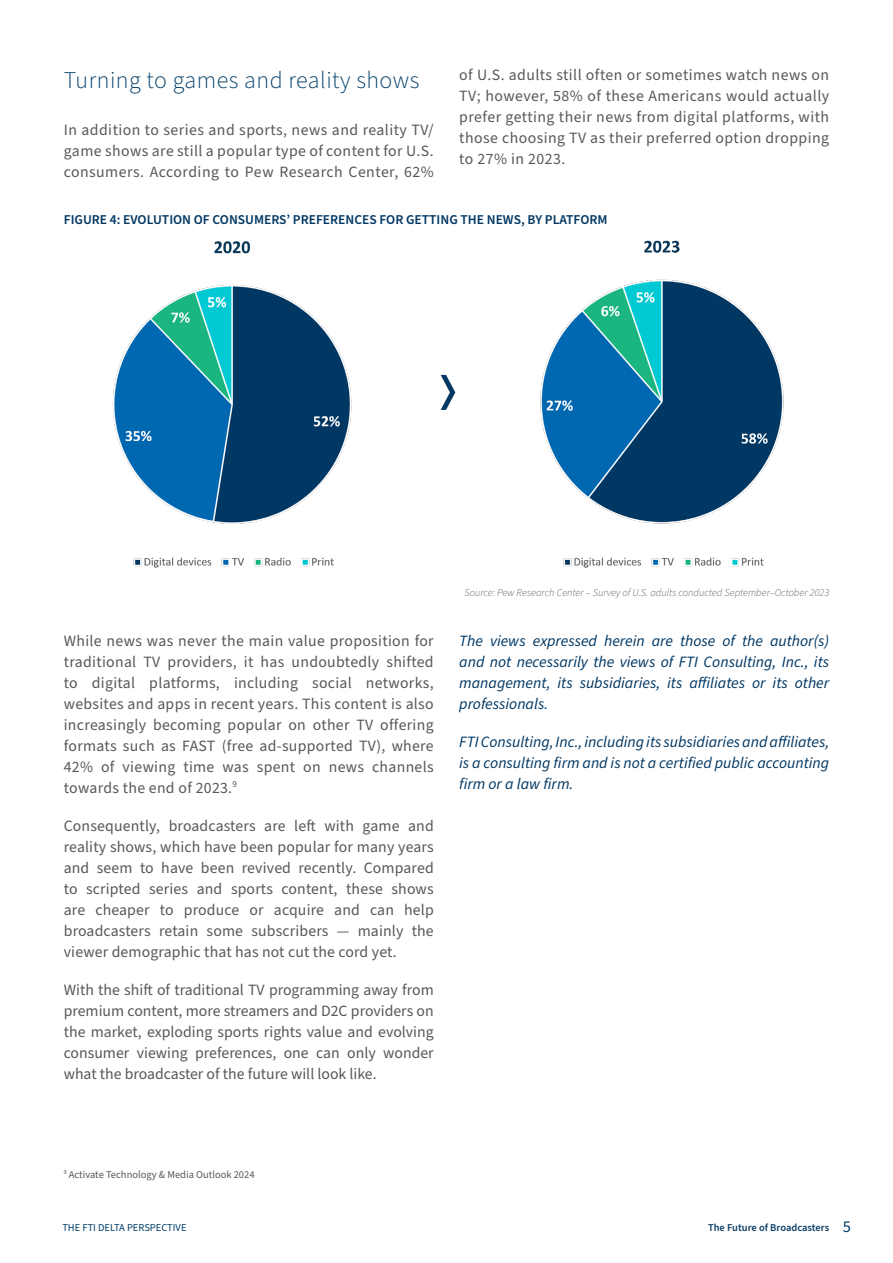
<style>
.page{position:relative;width:893px;height:1263px;background:#fff}
.page>*{position:absolute;margin:0;border:0;box-sizing:border-box;transform-origin:0 0}
.t1{font:300 24px "Source Sans Pro";letter-spacing:.02em;color:#003e69}
.BODY_COPY{font:15.75px/21px "Source Sans Pro";letter-spacing:.02em;color:#57585a;text-align:justify}
.BODY_COPY-2{font:italic 15.75px/21px "Source Sans Pro";color:#013763;text-align:justify}
.FIGURE_TEXT{font:600 13.5px "Source Sans Pro";color:#013763}
.t2{font:italic 300 10.5px "Source Sans Pro";color:#57585a}
.SOURCE_INFO{font:10.5px "Source Sans Pro";color:#57585a}
.t3{font:600 10.5px "Source Sans Pro";color:#0e4067}
.t4{font:10.5px "Source Sans Pro";color:#003e69}
.s1{font-weight:400;font-size:16.5px;color:#003e69}
</style>
<div class="page">
<img style="left:112px;top:240px;width:672px;height:328px">
<h4 class="t1" style="left:64px;top:64px;width:357px">Turning to games and reality shows</h4>
<p class="BODY_COPY" style="left:64px;top:120px;width:371px">In addition to series and sports, news and reality TV/ game shows are still a popular type of content for U.S. consumers. According to Pew Research Center, 62%</p>
<p class="BODY_COPY" style="left:459px;top:65px;width:371px">of U.S. adults still often or sometimes watch news on TV; however, 58% of these Americans would actually prefer getting their news from digital platforms, with those choosing TV as their preferred option dropping to 27% in 2023.</p>
<p class="FIGURE_TEXT" style="left:64px;top:210px;width:545px">FIGURE 4: EVOLUTION OF CONSUMERS’ PREFERENCES FOR GETTING THE NEWS, BY PLATFORM</p>
<p class="BODY_COPY" style="left:64px;top:630px;width:371px">While news was never the main value proposition for traditional TV providers, it has undoubtedly shifted to digital platforms, including social networks, websites and apps in recent years. This content is also increasingly becoming popular on other TV offering formats such as FAST (free ad-supported TV), where 42% of viewing time was spent on news channels towards the end of 2023.<sup>9</sup></p>
<p class="BODY_COPY" style="left:64px;top:815px;width:371px">Consequently, broadcasters are left with game and reality shows, which have been popular for many years and seem to have been revived recently. Compared to scripted series and sports content, these shows are cheaper to produce or acquire and can help broadcasters retain some subscribers — mainly the viewer demographic that has not cut the cord yet.</p>
<p class="BODY_COPY" style="left:64px;top:979px;width:371px">With the shift of traditional TV programming away from premium content, more streamers and D2C providers on the market, exploding sports rights value and evolving consumer viewing preferences, one can only wonder what the broadcaster of the future will look like.</p>
<p class="t2" style="left:465px;top:585px;width:366px">Source: Pew Research Center – Survey of U.S. adults conducted September–October 2023</p>
<p class="BODY_COPY-2" style="left:459px;top:630px;width:371px">The views expressed herein are those of the author(s) and not necessarily the views of FTI Consulting, Inc., its management, its subsidiaries, its affiliates or its other professionals.</p>
<p class="BODY_COPY-2" style="left:459px;top:731px;width:371px">FTI Consulting, Inc., including its subsidiaries and affiliates, is a consulting firm and is not a certified public accounting firm or a law firm.</p>
<p class="SOURCE_INFO" style="left:64px;top:1167px;width:192px"><sup>9</sup> Activate Technology &amp; Media Outlook 2024</p>
<p class="t4" style="left:62px;top:1220px;width:126px">THE FTI DELTA PERSPECTIVE</p>
<p class="t3" style="left:708px;top:1220px;width:145px">The Future of Broadcasters <span class="s1">5</span></p>
</div>
